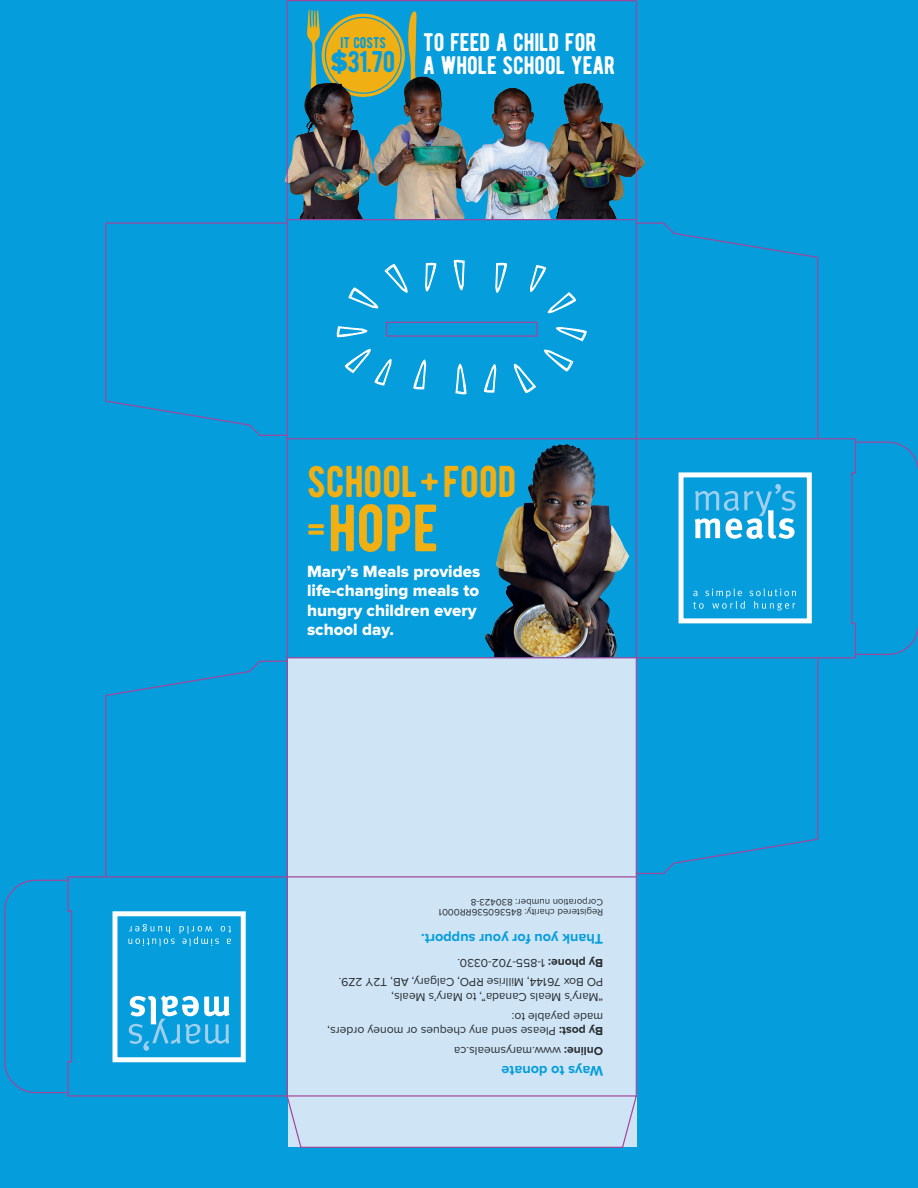
<style>
.page{position:relative;width:918px;height:1188px;background:#069ddc}
.page>*{position:absolute;margin:0;border:0;box-sizing:border-box;transform-origin:0 0}
.t1{font:66.6px "BERNIERREGULAR";color:#f0af13}
.t2{font:44.4px "BERNIERREGULAR";color:#f0af13}
.t3{font:30px "BERNIERREGULAR";color:#069ddc}
.t4{font:25.35px "BERNIERREGULAR";letter-spacing:-.005em;color:#fff}
.t5{font:16.95px/19.4px "Proxima Nova Extrabld";color:#fff}
.t6{font:15.45px "BERNIERREGULAR";color:#069ddc}
.t7{font:700 14.55px "Proxima Nova";color:#069ddc}
.t8{font:12.15px/14.5px "Proxima Nova";color:#292c2f}
.t9{font:9.6px/10.8px "Proxima Nova";color:#292c2f}
.s1{font-family:"Proxima Nova Extrabld";font-size:27.9px}
.s2{font-size:44.4px}
.s3{font-weight:700}
</style>
<div class="page">
<div style="left:322px;top:14px;width:83px;height:83px;background:#f0af13;border-radius:50%"></div>
<svg style="left:408px;top:11px;width:9px;height:65px"></svg>
<svg style="left:307px;top:10px;width:13px;height:66px"></svg>
<svg style="left:336px;top:220px;width:252px;height:175px"></svg>
<img style="left:484px;top:444px;width:145px;height:213px">
<div style="left:288px;top:659px;width:348px;height:488px;background:#cfe5f6"></div>
<img style="left:285px;top:76px;width:360px;height:144px">
<hr style="left:287px;top:876px;width:349px;height:1px;background:#a54499">
<hr style="left:287px;top:657px;width:349px;height:1px;background:#a54499">
<hr style="left:287px;top:438px;width:349px;height:1px;background:#a54499">
<svg style="left:286px;top:1095px;width:351px;height:52px"></svg>
<svg style="left:67px;top:876px;width:221px;height:221px"></svg>
<hr style="left:287px;top:439px;width:1px;height:219px;background:#a54499">
<svg style="left:106px;top:657px;width:182px;height:40px"></svg>
<hr style="left:105px;top:695px;width:1px;height:182px;background:#a54499">
<hr style="left:287px;top:661px;width:1px;height:216px;background:#a54499">
<svg style="left:105px;top:400px;width:183px;height:40px"></svg>
<hr style="left:106px;top:222px;width:181px;height:2px;background:#a54499">
<hr style="left:105px;top:223px;width:1px;height:178px;background:#a54499">
<hr style="left:287px;top:223px;width:1px;height:212px;background:#a54499">
<svg style="left:635px;top:438px;width:222px;height:221px"></svg>
<svg style="left:635px;top:838px;width:184px;height:259px"></svg>
<hr style="left:817px;top:658px;width:1px;height:181px;background:#a54499">
<hr style="left:636px;top:658px;width:1px;height:215px;background:#a54499">
<svg style="left:635px;top:222px;width:184px;height:37px"></svg>
<hr style="left:817px;top:257px;width:1px;height:182px;background:#a54499">
<hr style="left:636px;top:223px;width:1px;height:216px;background:#a54499">
<svg style="left:854px;top:441px;width:64px;height:33px"></svg>
<hr style="left:855px;top:654px;width:33px;height:1px;background:#a54499">
<hr style="left:36px;top:880px;width:32px;height:1px;background:#a54499">
<svg style="left:4px;top:879px;width:33px;height:33px"></svg>
<hr style="left:36px;top:1092px;width:32px;height:1px;background:#a54499">
<hr style="left:287px;top:1px;width:349px;height:1px;background:#a54499">
<hr style="left:636px;top:1px;width:1px;height:222px;background:#a54499">
<hr style="left:287px;top:1px;width:1px;height:222px;background:#a54499">
<hr style="left:287px;top:219px;width:349px;height:1px;background:#a54499">
<div style="left:386px;top:322px;width:152px;height:15px;border:1px solid #a54499"></div>
<hr style="left:917px;top:473px;width:1px;height:151px;background:#a54499">
<svg style="left:887px;top:622px;width:31px;height:33px"></svg>
<hr style="left:4px;top:911px;width:1px;height:151px;background:#a54499">
<svg style="left:4px;top:1061px;width:33px;height:33px"></svg>
<p class="t6" style="left:340px;top:30px;width:47px">IT COSTS</p>
<p class="t3" style="left:331px;top:37px;width:66px"><span class="s1">$</span>31.70</p>
<p class="t4" style="left:423px;top:21px;width:175px">TO FEED A CHILD FOR</p>
<p class="t4" style="left:423px;top:44px;width:193px">A WHOLE SCHOOL YEAR</p>
<p class="t2" style="left:307px;top:445px;width:211px">SCHOOL+FOOD</p>
<p class="t1" style="left:307px;top:473px;width:133px"><span class="s2">=</span>HOPE</p>
<p class="t5" style="left:307px;top:562px;width:175px">Mary’s Meals provides life-changing meals to hungry children every school day.</p>
<p class="t9" style="left:603px;top:918px;width:166px;rotate:-180deg">Registered charity: 845360536RR0001<br>Corporation number: 830423-8</p>
<p class="t7" style="left:603px;top:946px;width:183px;rotate:-180deg">Thank you for your support.</p>
<p class="t8" style="left:603px;top:970px;width:147px;rotate:-180deg"><span class="s3">By phone:</span> 1-855-702-0330.</p>
<p class="t8" style="left:603px;top:1004px;width:266px;rotate:-180deg">“Mary’s Meals Canada”, to Mary’s Meals,<br>PO Box 76144, Millrise RPO, Calgary, AB, T2Y 2Z9.</p>
<p class="t8" style="left:603px;top:1038px;width:277px;rotate:-180deg"><span class="s3">By post:</span> Please send any cheques or money orders, made payable to:</p>
<p class="t8" style="left:603px;top:1057px;width:150px;rotate:-180deg"><span class="s3">Online:</span> www.marysmeals.ca</p>
<p class="t7" style="left:603px;top:1078px;width:103px;rotate:-180deg">Ways to donate</p>
</div>
